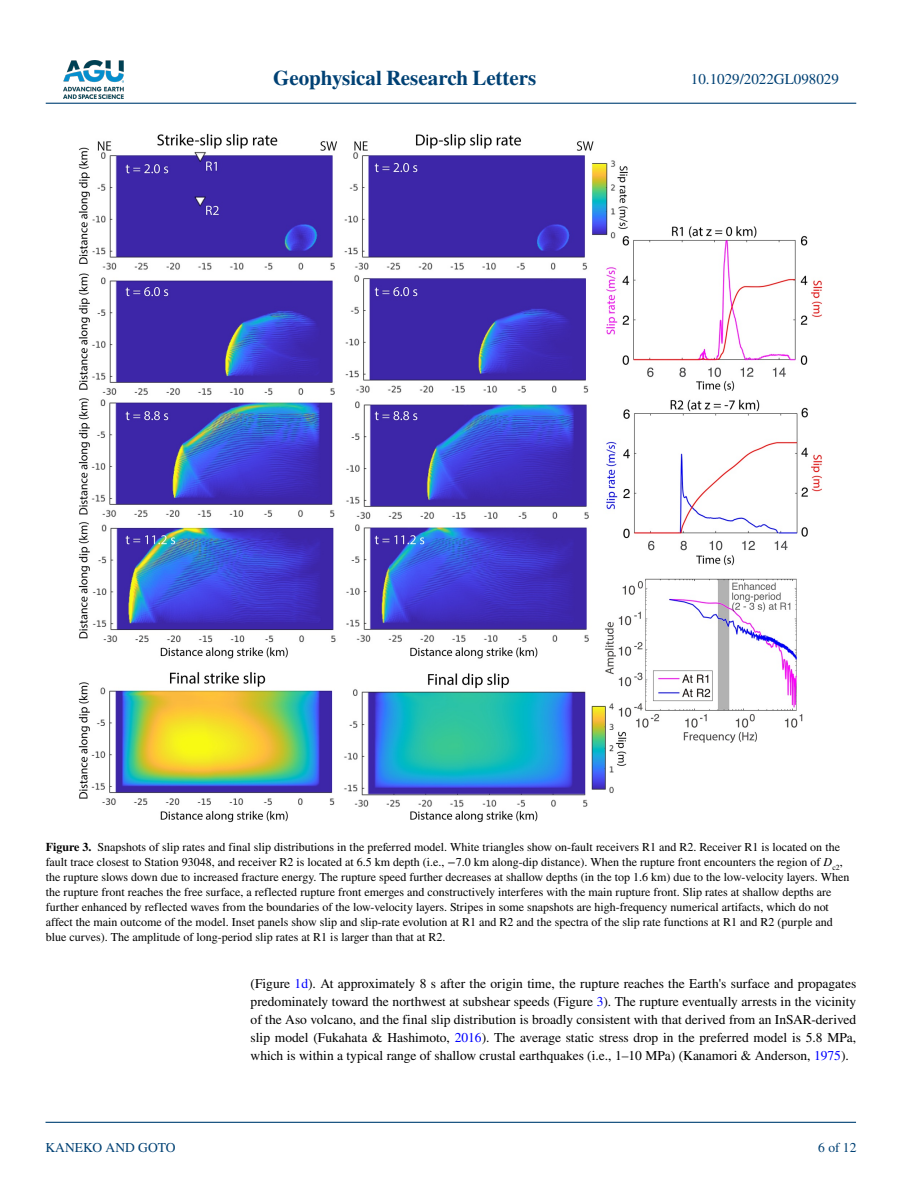
<style>
.page{position:relative;width:902px;height:1183px;background:#fff}
.page>*{position:absolute;margin:0;border:0;box-sizing:border-box;transform-origin:0 0}
.t1{font:700 21px "STIX";color:#004174}
.t2{font:15px "STIX";color:#004174}
.t3{font:13.5px/18px "STIX";color:#000;text-align:justify}
.t4{font:13.5px "STIX";color:#004174}
.t5{font:12px/15px "STIX";color:#000}
.s1{font-weight:700}
.s2{font-style:italic}
.s3{color:#00f}
</style>
<div class="page">
<img style="left:63px;top:60px;width:60px;height:39px">
<hr style="left:46px;top:103px;width:810px;height:1px;background:#004174">
<hr style="left:45px;top:1121px;width:810px;height:1px;background:#004174">
<img style="left:78px;top:134px;width:744px;height:688px">
<h1 class="t1" style="left:273px;top:66px;width:265px">Geophysical Research Letters</h1>
<p class="t2" style="left:691px;top:69px;width:149px">10.1029/2022GL098029</p>
<p class="t5" style="left:46px;top:840px;width:805px"><span class="s1">Figure 3.</span> Snapshots of slip rates and final slip distributions in the preferred model. White triangles show on-fault receivers R1 and R2. Receiver R1 is located on the fault trace closest to Station 93048, and receiver R2 is located at 6.5 km depth (i.e., −7.0 km along-dip distance). When the rupture front encounters the region of <span class="s2">D</span><sub>c2</sub>, the rupture slows down due to increased fracture energy. The rupture speed further decreases at shallow depths (in the top 1.6 km) due to the low-velocity layers. When the rupture front reaches the free surface, a reflected rupture front emerges and constructively interferes with the main rupture front. Slip rates at shallow depths are further enhanced by reflected waves from the boundaries of the low-velocity layers. Stripes in some snapshots are high-frequency numerical artifacts, which do not affect the main outcome of the model. Inset panels show slip and slip-rate evolution at R1 and R2 and the spectra of the slip rate functions at R1 and R2 (purple and blue curves). The amplitude of long-period slip rates at R1 is larger than that at R2.</p>
<p class="t4" style="left:45px;top:1138px;width:132px">KANEKO AND GOTO</p>
<p class="t3" style="left:250px;top:974px;width:607px">(Figure <span class="s3">1d</span>). At approximately 8 s after the origin time, the rupture reaches the Earth's surface and propagates predominately toward the northwest at subshear speeds (Figure <span class="s3">3</span>). The rupture eventually arrests in the vicinity of the Aso volcano, and the final slip distribution is broadly consistent with that derived from an InSAR-derived slip model (Fukahata &amp; Hashimoto, <span class="s3">2016</span>). The average static stress drop in the preferred model is 5.8 MPa, which is within a typical range of shallow crustal earthquakes (i.e., 1–10 MPa) (Kanamori &amp; Anderson, <span class="s3">1975</span>).</p>
<p class="t4" style="left:818px;top:1138px;width:40px">6 of 12</p>
</div>
